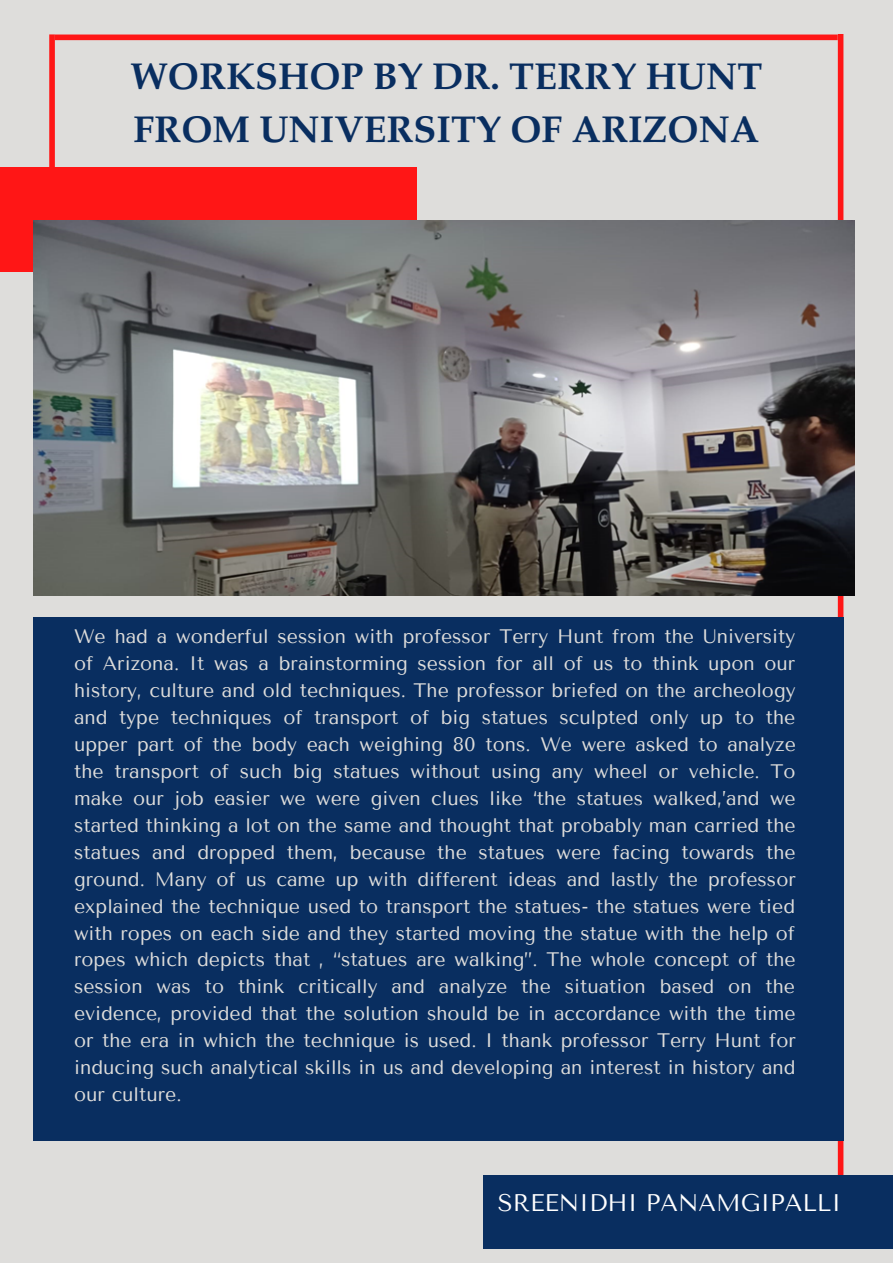
<style>
.page{position:relative;width:893px;height:1264px;background:#fff}
.page>*{position:absolute;margin:0;border:0;box-sizing:border-box;transform-origin:0 0}
.t1{font:700 37.5px/52.8px "Te X Gyre Pagella";color:#092e60}
.t2{font:24px "Tenor Sans";color:#fff}
.t3{font:19.5px/27px "Tenor Sans";color:#dedddb;text-align:justify}
</style>
<div class="page">
<div style="left:0;top:0;width:892px;height:1262px;background:#dedddb"></div>
<div style="left:55px;top:35px;width:782px;height:5px;background:#ff1616"></div>
<div style="left:837px;top:34px;width:6px;height:1141px;background:#ff1616"></div>
<div style="left:49px;top:34px;width:6px;height:248px;background:#ff1616"></div>
<div style="left:0;top:168px;width:417px;height:104px;background:#ff1616"></div>
<div style="left:33px;top:616px;width:810px;height:524px;background:#092e60"></div>
<div style="left:483px;top:1175px;width:409px;height:72px;background:#092e60"></div>
<img style="left:33px;top:220px;width:821px;height:376px">
<h1 class="t1" style="left:130px;top:47px;width:633px">WORKSHOP BY DR. TERRY HUNT<br>FROM UNIVERSITY OF ARIZONA</h1>
<p class="t3" style="left:74px;top:622px;width:723px">We had a wonderful session with professor Terry Hunt from the University of Arizona. It was a brainstorming session for all of us to think upon our history, culture and old techniques. The professor briefed on the archeology and type techniques of transport of big statues sculpted only up to the upper part of the body each weighing 80 tons. We were asked to analyze the transport of such big statues without using any wheel or vehicle. To make our job easier we were given clues like ‘the statues walked,’and we started thinking a lot on the same and thought that probably man carried the statues and dropped them, because the statues were facing towards the ground. Many of us came up with different ideas and lastly the professor explained the technique used to transport the statues- the statues were tied with ropes on each side and they started moving the statue with the help of ropes which depicts that , “statues are walking”. The whole concept of the session was to think critically and analyze the situation based on the evidence, provided that the solution should be in accordance with the time or the era in which the technique is used. I thank professor Terry Hunt for inducing such analytical skills in us and developing an interest in history and our culture.</p>
<p class="t2" style="left:498px;top:1188px;width:345px">SREENIDHI PANAMGIPALLI</p>
</div>
